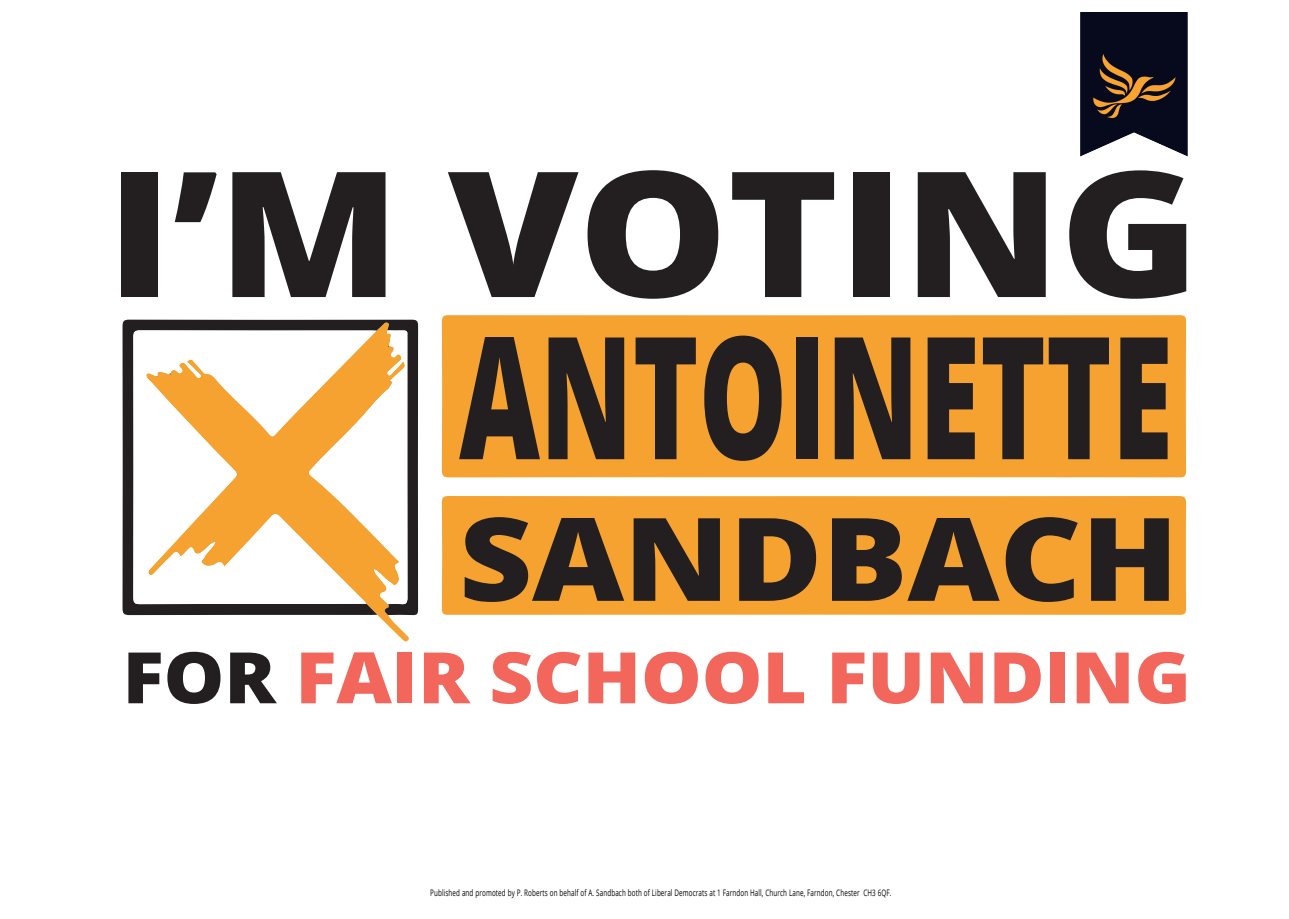
<style>
.page{position:relative;width:1289px;height:919px;background:#fff}
.page>*{position:absolute;margin:0;border:0;box-sizing:border-box;transform-origin:0 0}
.t1{font:800 174.75px "Open Sans";letter-spacing:-.005em;color:#231f20;scale:1.08 1}
.t2{font:800 170.4px "Open Sans";color:#231f20;scale:.65 1}
.t3{font:800 115.5px "Open Sans";letter-spacing:-.005em;color:#231f20;scale:1.1 1}
.t4{font:800 70.95px "Open Sans";letter-spacing:-.005em;color:#f2665c;scale:1.08 1}
.t5{font:9px "Open Sans";letter-spacing:.02em;color:#000001;scale:.7 1}
.s1{color:#231f20}
</style>
<div class="page">
<div style="left:442px;top:315px;width:743px;height:162px;background:#f5a231"></div>
<div style="left:442px;top:496px;width:744px;height:118px;background:#f5a231"></div>
<svg style="left:122px;top:319px;width:296px;height:296px;background:#312c2b"></svg>
<svg style="left:133px;top:330px;width:175px;height:274px"></svg>
<svg style="left:308px;top:330px;width:99px;height:274px"></svg>
<svg style="left:993px;top:357px;width:26px;height:50px"></svg>
<svg style="left:869px;top:358px;width:29px;height:31px"></svg>
<svg style="left:658px;top:403px;width:32px;height:31px"></svg>
<svg style="left:661px;top:359px;width:26px;height:23px"></svg>
<svg style="left:951px;top:527px;width:20px;height:23px"></svg>
<img style="left:1080px;top:13px;width:108px;height:144px">
<h1 class="t1" style="left:106px;top:100px;width:1013px">I’M VOTING</h1>
<h2 class="t2" style="left:459px;top:267px;width:1099px">ANTOINETTE</h2>
<h3 class="t3" style="left:459px;top:471px;width:655px">SANDBACH</h3>
<h3 class="t4" style="left:122px;top:623px;width:990px"><span class="s1">FOR</span> FAIR SCHOOL FUNDING</h3>
<p class="t5" style="left:430px;top:886px;width:660px">Published and promoted by P. Roberts on behalf of A. Sandbach both of Liberal Democrats at 1 Farndon Hall, Church Lane, Farndon, Chester CH3 6QF.</p>
</div>
